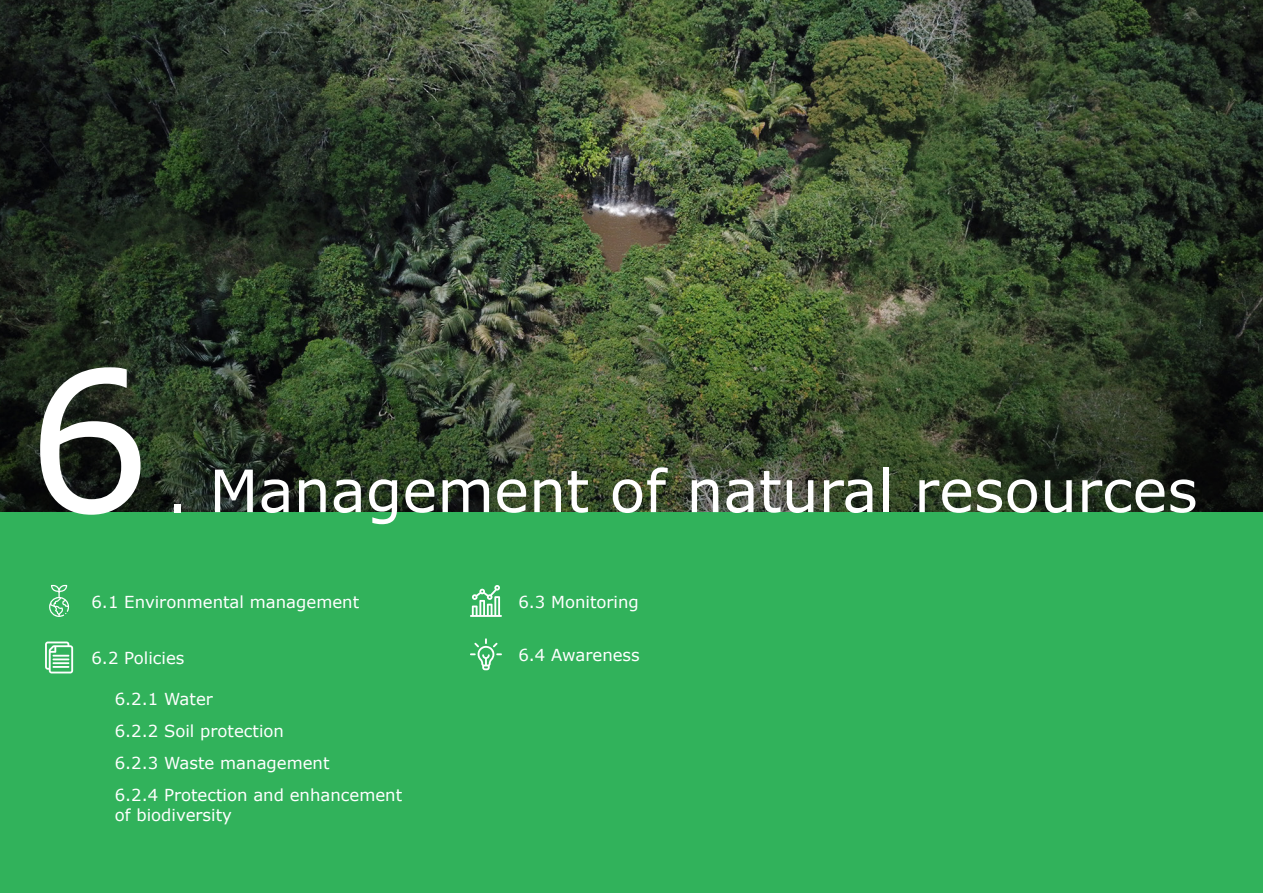
<style>
.page{position:relative;width:1263px;height:893px;background:#fff}
.page>*{position:absolute;margin:0;border:0;box-sizing:border-box;transform-origin:0 0}
.t1{font:195px "Verdana";color:#fff}
.t2{font:58.5px "Verdana";color:#fff}
.t3{font:16.5px "Verdana";color:#fff}
</style>
<div class="page">
<img style="left:0;top:0;width:1263px;height:257px">
<div style="left:0;top:512px;width:1263px;height:381px;background:#31b25b"></div>
<svg style="left:0;top:257px;width:1263px;height:255px;background:#324028"></svg>
<svg style="left:470px;top:585px;width:32px;height:32px"></svg>
<svg style="left:470px;top:638px;width:32px;height:32px"></svg>
<svg style="left:49px;top:585px;width:20px;height:32px"></svg>
<svg style="left:45px;top:641px;width:28px;height:32px"></svg>
<p class="t1" style="left:27px;top:317px;width:126px">6</p>
<p class="t2" style="left:167px;top:454px;width:1032px">. Management of natural resources</p>
<p class="t3" style="left:91px;top:591px;width:269px">6.1 Environmental management</p>
<p class="t3" style="left:91px;top:648px;width:94px">6.2 Policies</p>
<p class="t3" style="left:115px;top:689px;width:100px">6.2.1 Water</p>
<p class="t3" style="left:115px;top:721px;width:171px">6.2.2 Soil protection</p>
<p class="t3" style="left:115px;top:752px;width:216px">6.2.3 Waste management</p>
<p class="t3" style="left:115px;top:784px;width:289px">6.2.4 Protection and enhancement</p>
<p class="t3" style="left:115px;top:804px;width:119px">of biodiversity</p>
<p class="t3" style="left:518px;top:591px;width:122px">6.3 Monitoring</p>
<p class="t3" style="left:518px;top:645px;width:123px">6.4 Awareness</p>
</div>
